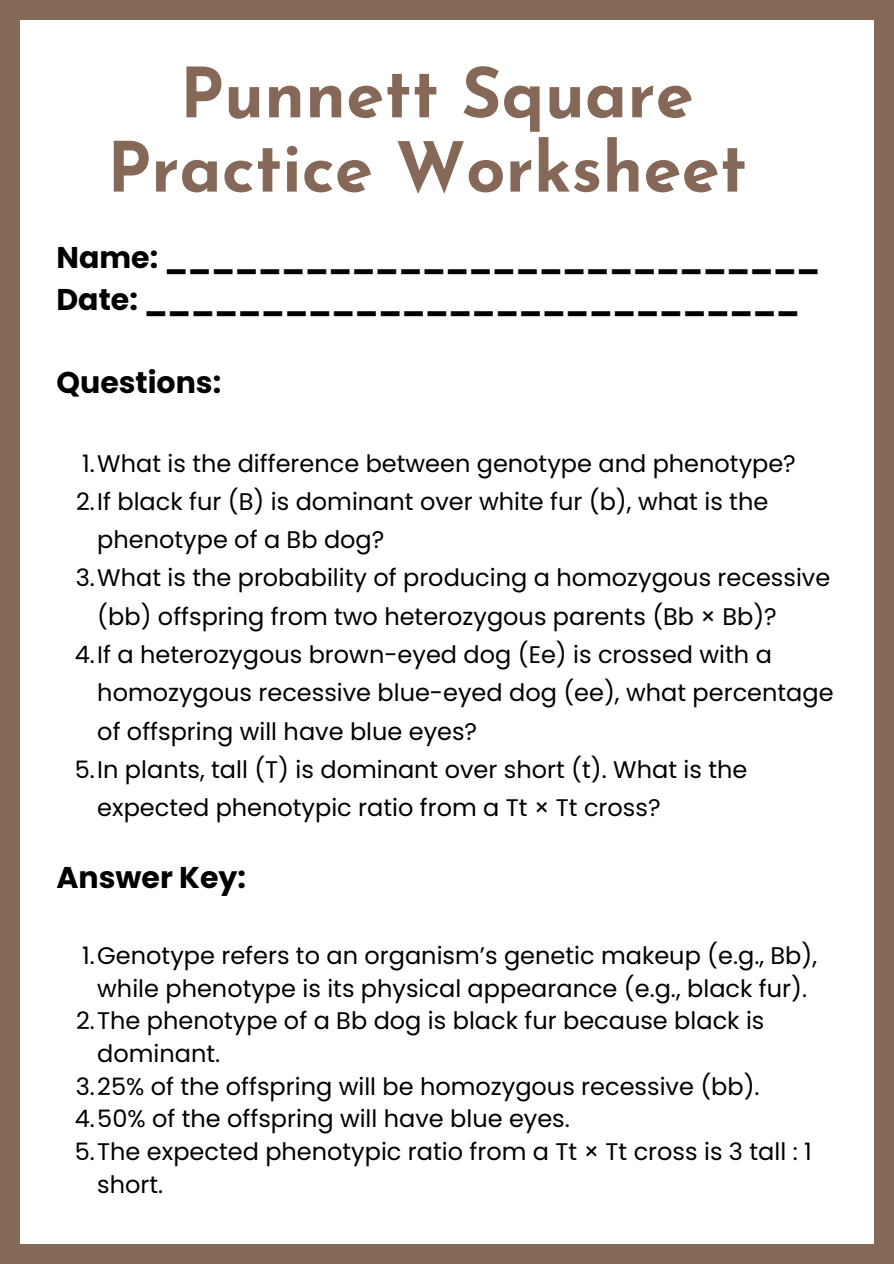
<style>
.page{position:relative;width:894px;height:1264px;background:#fff}
.page>*{position:absolute;margin:0;border:0;box-sizing:border-box;transform-origin:0 0}
.t1{font:700 69px/74.2px "Josefin Sans";color:#856857;text-align:center}
.t2{font:700 30px/41.7px "Poppins";color:#000}
.t3{font:24px/38.2px "Poppins";color:#000}
</style>
<div class="page">
<div style="left:0;top:0;width:893px;height:1263px;background:#856857"></div>
<div style="left:20px;top:20px;width:853px;height:1223px;background:#fff"></div>
<p class="t1" style="left:107px;top:63px;width:641px">Punnett Square<br>Practice Worksheet</p>
<h1 class="t2" style="left:56px;top:236px;width:764px">Name: ____________________________<br>Date: ____________________________</h1>
<h2 class="t2" style="left:56px;top:361px;width:166px">Questions:</h2>
<h2 class="t3" style="left:82px;top:444px;width:715px">1.What is the difference between genotype and phenotype?</h2>
<p class="t3" style="left:97px;top:482px;width:672px;text-indent:-21px">2.If black fur (B) is dominant over white fur (b), what is the phenotype of a Bb dog?</p>
<p class="t3" style="left:97px;top:559px;width:734px;text-indent:-22px">3.What is the probability of producing a homozygous recessive (bb) offspring from two heterozygous parents (Bb × Bb)?</p>
<p class="t3" style="left:97px;top:635px;width:737px;text-indent:-23px">4.If a heterozygous brown-eyed dog (Ee) is crossed with a homozygous recessive blue-eyed dog (ee), what percentage of offspring will have blue eyes?</p>
<p class="t3" style="left:97px;top:750px;width:651px;text-indent:-23px">5.In plants, tall (T) is dominant over short (t). What is the expected phenotypic ratio from a Tt × Tt cross?</p>
<h2 class="t2" style="left:56px;top:856px;width:191px">Answer Key:</h2>
<p class="t3" style="left:82px;top:939px;width:736px;line-height:32.7px;text-align:center">1.Genotype refers to an organism’s genetic makeup (e.g., Bb), while phenotype is its physical appearance (e.g., black fur).</p>
<p class="t3" style="left:97px;top:1004px;width:668px;line-height:32.7px;text-indent:-21px">2.The phenotype of a Bb dog is black fur because black is dominant.</p>
<p class="t3" style="left:76px;top:1067px;width:685px">3.25% of the offspring will be homozygous recessive (bb).</p>
<p class="t3" style="left:75px;top:1099px;width:496px">4.50% of the offspring will have blue eyes.</p>
<p class="t3" style="left:97px;top:1135px;width:716px;line-height:32.7px;text-indent:-23px">5.The expected phenotypic ratio from a Tt × Tt cross is 3 tall : 1 short.</p>
</div>
